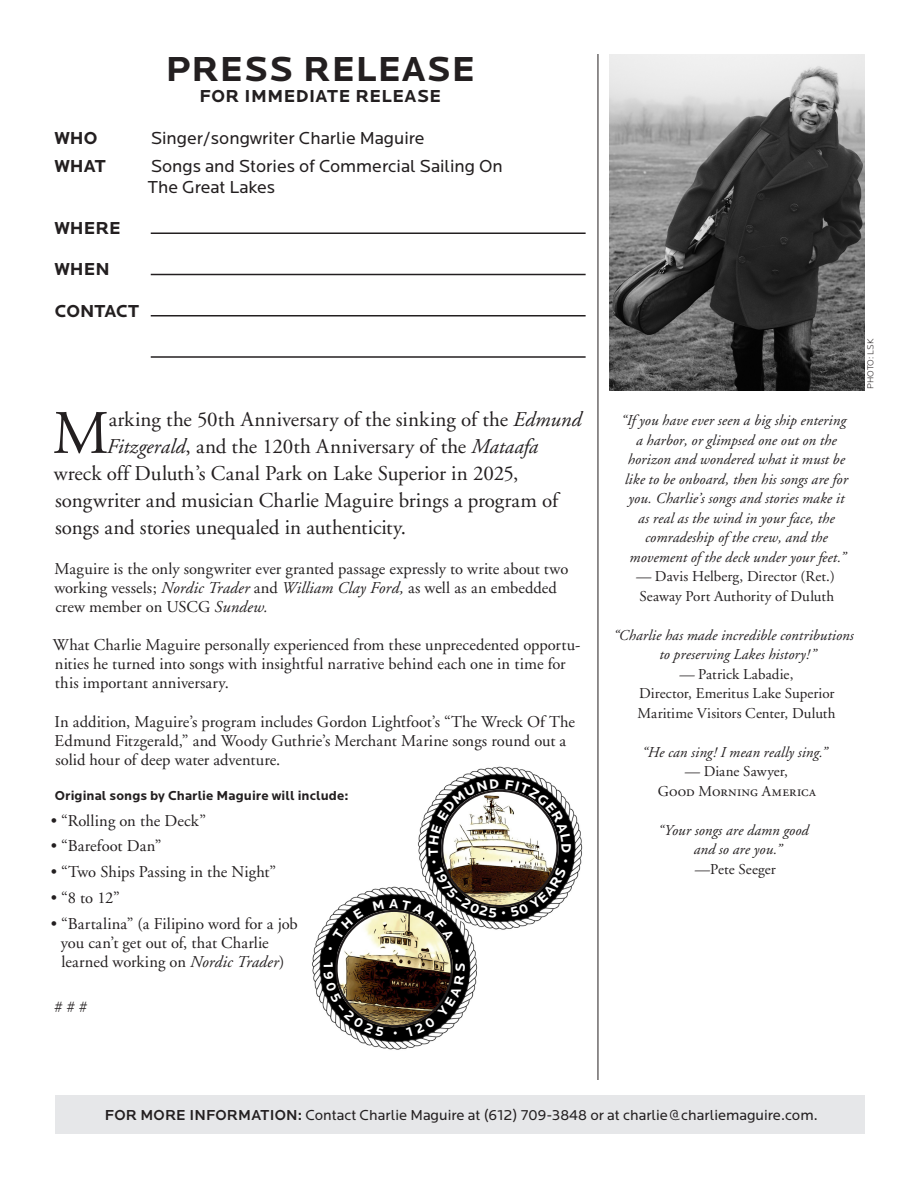
<style>
.page{position:relative;width:918px;height:1188px;background:#fff}
.page>*{position:absolute;margin:0;border:0;box-sizing:border-box;transform-origin:0 0}
.t1{font:61.65px "Adobe Garamond";color:#231f20}
.headers{font:700 36px "Locator";letter-spacing:.03em;color:#231f20}
.t2{font:21px "Adobe Garamond";color:#231f20}
.headers-2{font:18px/21px "Locator";color:#231f20}
.headers-3{font:700 18px "Locator";color:#231f20}
.headers-4{font:700 18px "Locator";letter-spacing:.03em;color:#231f20}
.t3{font:16.5px/19px "Adobe Garamond";letter-spacing:.005em;color:#231f20}
.t4{font:italic 15px/19.5px "Adobe Garamond";letter-spacing:.005em;color:#231f20;text-align:center}
.t5{font:15px/19.5px "Adobe Garamond";letter-spacing:.005em;color:#231f20}
.t6{font:15px "Locator";color:#231f20}
.t7{font:15px/19.5px "Adobe Garamond Regular SC";letter-spacing:.015em;color:#231f20;text-align:center}
.t8{font:700 13.5px "Locator";letter-spacing:.005em;color:#231f20}
.t9{font:300 9px "Locator";color:#231f20}
.s1{font-style:italic}
.s2{font-family:"Adobe Garamond";font-style:italic}
.s3{font-family:"Adobe Garamond"}
.s4{font-style:normal}
.s5{font-weight:500}
</style>
<div class="page">
<hr style="left:151px;top:232px;width:435px;height:2px;background:#231f20">
<hr style="left:151px;top:274px;width:435px;height:1px;background:#231f20">
<hr style="left:151px;top:315px;width:435px;height:1px;background:#231f20">
<hr style="left:151px;top:356px;width:435px;height:2px;background:#231f20">
<div style="left:56px;top:1095px;width:809px;height:39px;background:#e6e7e9"></div>
<hr style="left:598px;top:54px;width:1px;height:1026px;background:#231f20">
<img style="left:610px;top:54px;width:255px;height:337px">
<img style="left:312px;top:889px;width:166px;height:161px">
<img style="left:337px;top:910px;width:116px;height:117px">
<img style="left:456px;top:766px;width:127px;height:124px">
<svg style="left:332px;top:908px;width:32px;height:32px"></svg>
<svg style="left:455px;top:949px;width:4px;height:4px"></svg>
<svg style="left:324px;top:963px;width:60px;height:74px;background:#584c3f"></svg>
<svg style="left:406px;top:963px;width:59px;height:74px;background:#3e3630"></svg>
<svg style="left:373px;top:779px;width:198px;height:162px"></svg>
<p class="headers" style="left:166px;top:48px;width:311px">PRESS RELEASE</p>
<p class="headers-4" style="left:199px;top:86px;width:243px">FOR IMMEDIATE RELEASE</p>
<p class="headers-3" style="left:54px;top:128px;width:45px">WHO</p>
<p class="headers-2" style="left:151px;top:128px;width:275px">Singer/songwriter Charlie Maguire</p>
<p class="headers-3" style="left:54px;top:155px;width:53px">WHAT</p>
<p class="headers-2" style="left:148px;top:156px;width:356px">Songs and Stories of Commercial Sailing On<br>The Great Lakes</p>
<p class="headers-3" style="left:54px;top:218px;width:68px">WHERE</p>
<p class="headers-3" style="left:54px;top:259px;width:57px">WHEN</p>
<p class="headers-3" style="left:55px;top:300px;width:86px">CONTACT</p>
<p class="t1" style="left:53px;top:400px;width:58px">M</p>
<p class="t2" style="left:109px;top:408px;width:474px">arking the 50th Anniversary of the sinking of the <span class="s1">Edmund</span></p>
<p class="t2" style="left:107px;top:435px;width:433px"><span class="s1">Fitzgerald</span>, and the 120th Anniversary of the <span class="s1">Mataafa</span></p>
<p class="t2" style="left:54px;top:462px;width:466px">wreck off Duluth’s Canal Park on Lake Superior in 2025,</p>
<p class="t2" style="left:55px;top:489px;width:504px">songwriter and musician Charlie Maguire brings a program of</p>
<p class="t2" style="left:55px;top:516px;width:352px">songs and stories unequaled in authenticity.</p>
<p class="t3" style="left:54px;top:559px;width:516px">Maguire is the only songwriter ever granted passage expressly to write about two working vessels; <span class="s1">Nordic Trader</span> and <span class="s1">William Clay Ford,</span> as well as an embedded crew member on USCG <span class="s1">Sundew.</span></p>
<p class="t3" style="left:53px;top:636px;width:529px">What Charlie Maguire personally experienced from these unprecedented opportu&shy;nities he turned into songs with insightful narrative behind each one in time for this important anniversary.</p>
<p class="t3" style="left:54px;top:712px;width:522px">In addition, Maguire’s program includes Gordon Lightfoot’s “The Wreck Of The<br>Edmund Fitzgerald,” and Woody Guthrie’s Merchant Marine songs round out a solid hour of deep water adventure.</p>
<p class="t8" style="left:55px;top:787px;width:295px">Original songs by Charlie Maguire will include:</p>
<p class="t3" style="left:51px;top:811px;width:157px">• “Rolling on the Deck”</p>
<p class="t3" style="left:51px;top:837px;width:112px">• “Barefoot Dan”</p>
<p class="t3" style="left:51px;top:863px;width:227px">• “Two Ships Passing in the Night”</p>
<p class="t3" style="left:51px;top:889px;width:71px">• “8 to 12”</p>
<p class="t3" style="left:61px;top:915px;width:239px;text-indent:-10px">• “Bartalina” (a Filipino word for a job you can’t get out of, that Charlie learned working on <span class="s1">Nordic Trader</span>)</p>
<p class="t3" style="left:54px;top:998px;width:34px"># # #</p>
<p class="t4" style="left:621px;top:411px;width:228px">“If you have ever seen a big ship entering a harbor, or glimpsed one out on the horizon and wondered what it must be like to be onboard, then his songs are for you. Charlie’s songs and stories make it as real as the wind in your face, the comradeship of the crew, and the movement of the deck under your feet.”</p>
<p class="t5" style="left:636px;top:567px;width:200px"><span class="s1">—</span> Davis Helberg, Director (Ret.)<br>Seaway Port Authority of Duluth</p>
<p class="t4" style="left:613px;top:626px;width:242px">“Charlie has made incredible contributions to preserving Lakes history!”</p>
<p class="t5" style="left:637px;top:665px;width:200px;text-align:center"><span class="s1">—</span> Patrick Labadie,<br>Director, Emeritus Lake Superior<br>Maritime Visitors Center, Duluth</p>
<p class="t4" style="left:642px;top:743px;width:186px">“He can sing! I mean really sing.”</p>
<p class="t7" style="left:658px;top:762px;width:160px"><span class="s2">—</span> <span class="s3">Diane Sawyer,<br></span>Good Morning America</p>
<p class="t4" style="left:658px;top:821px;width:152px">“Your songs are damn good and so are you.”<br>—<span class="s4">Pete Seeger</span></p>
<p class="t9" style="left:865px;top:389px;width:52px;rotate:-90deg">PHOTO: LSK</p>
<p class="t6" style="left:105px;top:1107px;width:714px"><span class="s5">FOR MORE INFORMATION:</span> Contact Charlie Maguire at (612) 709-3848 or at charlie@charliemaguire.com.</p>
</div>
